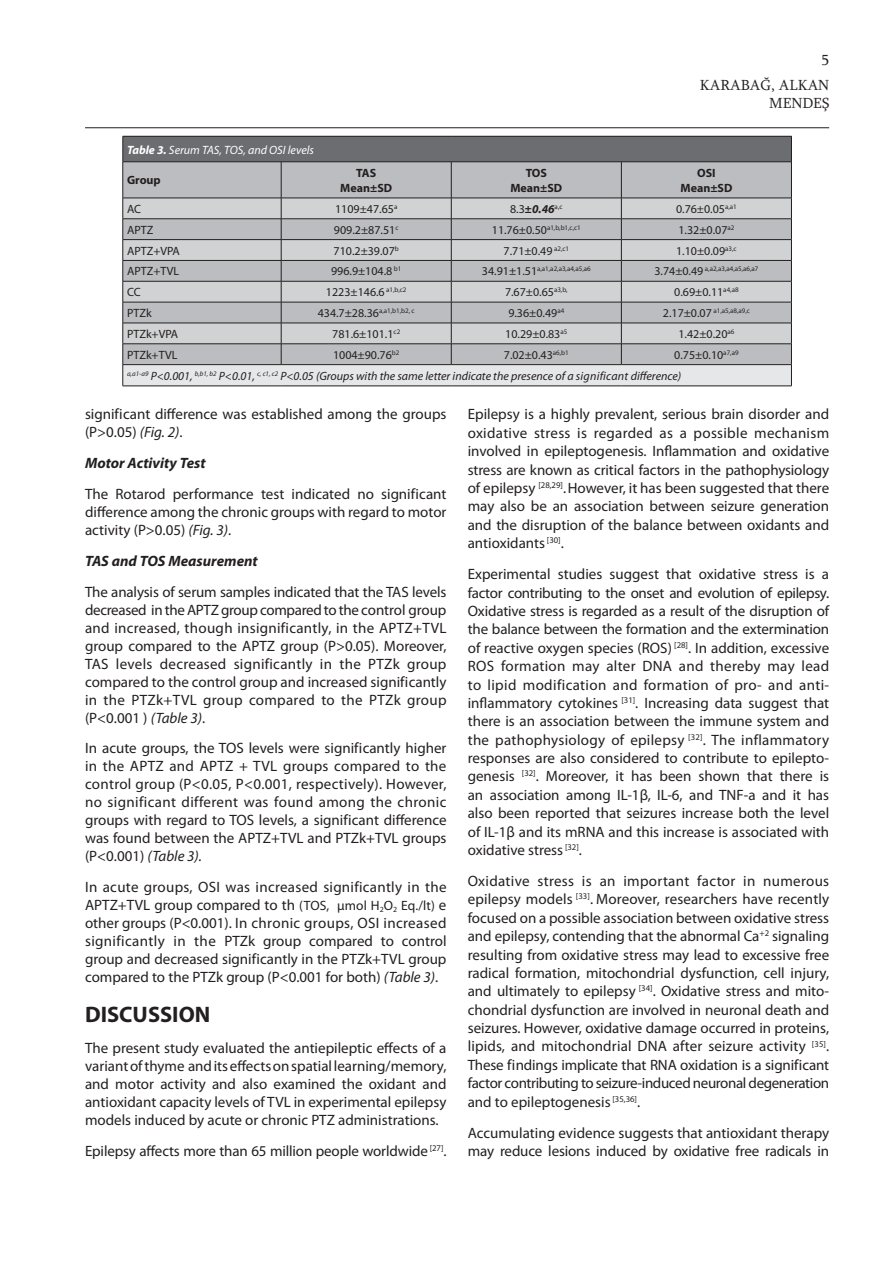
<style>
.page{position:relative;width:893px;height:1263px;background:#fff}
.page>*{position:absolute;margin:0;border:0;box-sizing:border-box;transform-origin:0 0}
.t1{font:700 22.5px "Myriad Pro";color:#231f20}
.t2{font:15px/18.5px "Myriad Pro";color:#231f20;text-align:justify}
.t3{font:italic 700 15px "Myriad Pro";color:#231f20}
.t4{font:15px/18px "Sylfaen";color:#231f20;text-align:right}
.t5{font:12px "Myriad Pro";color:#231f20}
.t6{font:italic 12px/21px "Myriad Pro";color:#231f20}
.t7{font:700 12px/14.4px "Myriad Pro";color:#231f20;text-align:center}
.t8{font:italic 12px "Myriad Pro";color:#fff}
.t9{font:italic 700 12px "Myriad Pro";color:#231f20}
.t10{font:6.9px "Myriad Pro";color:#231f20}
.s1{font-weight:700}
.s2{font-weight:400;font-style:normal}
.s3{font-size:12px}
.s4{font-style:normal}
.s5{font-style:italic}
.s6{font-size:13.5px}
</style>
<div class="page">
<hr style="left:85px;top:127px;width:744px;height:1px;background:#231f20">
<div style="left:123px;top:136px;width:668px;height:26px;background:#6c6d70"></div>
<div style="left:124px;top:163px;width:667px;height:35px;background:#bcbdc0"></div>
<hr style="left:123px;top:136px;width:158px;height:1px;background:#231f20">
<svg style="left:123px;top:136px;width:1px;height:26px"></svg>
<hr style="left:281px;top:136px;width:170px;height:1px;background:#231f20">
<hr style="left:451px;top:136px;width:170px;height:1px;background:#231f20">
<hr style="left:621px;top:136px;width:171px;height:1px;background:#231f20">
<svg style="left:791px;top:136px;width:1px;height:26px"></svg>
<hr style="left:123px;top:162px;width:158px;height:1px;background:#231f20">
<hr style="left:123px;top:162px;width:1px;height:36px;background:#231f20">
<hr style="left:281px;top:162px;width:170px;height:1px;background:#231f20">
<hr style="left:281px;top:162px;width:1px;height:36px;background:#231f20">
<hr style="left:451px;top:162px;width:170px;height:1px;background:#231f20">
<hr style="left:451px;top:162px;width:1px;height:36px;background:#231f20">
<hr style="left:621px;top:162px;width:171px;height:1px;background:#231f20">
<hr style="left:621px;top:162px;width:1px;height:36px;background:#231f20">
<hr style="left:791px;top:162px;width:1px;height:36px;background:#231f20">
<svg style="left:123px;top:198px;width:669px;height:188px;background:#c1c1c4"></svg>
<hr style="left:123px;top:386px;width:158px;height:1px;background:#231f20">
<hr style="left:281px;top:386px;width:170px;height:1px;background:#231f20">
<hr style="left:451px;top:386px;width:170px;height:1px;background:#231f20">
<hr style="left:621px;top:386px;width:171px;height:1px;background:#231f20">
<p class="t4" style="left:822px;top:51px;width:9px">5</p>
<p class="t4" style="left:700px;top:76px;width:131px">KARABAĞ, ALKAN<br>MENDEŞ</p>
<p class="t8" style="left:127px;top:142px;width:188px"><span class="s1">Table 3.</span> Serum TAS, TOS, and OSI levels</p>
<p class="t7" style="left:127px;top:173px;width:35px">Group</p>
<p class="t7" style="left:340px;top:166px;width:53px">TAS<br>Mean±SD</p>
<p class="t7" style="left:510px;top:166px;width:53px">TOS<br>Mean±SD</p>
<p class="t7" style="left:680px;top:166px;width:53px">OSI<br>Mean±SD</p>
<p class="t5" style="left:127px;top:201px;width:16px">AC</p>
<p class="t5" style="left:335px;top:201px;width:64px">1109±47.65<sup>a</sup></p>
<p class="t9" style="left:510px;top:201px;width:54px"><span class="s2">8.3</span>±0.46<sup>a,c</sup></p>
<p class="t5" style="left:676px;top:201px;width:62px">0.76±0.05<sup>a,a1</sup></p>
<p class="t5" style="left:127px;top:222px;width:28px">APTZ</p>
<p class="t5" style="left:334px;top:222px;width:66px">909.2±87.51<sup>c</sup></p>
<p class="t10" style="left:492px;top:223px;width:90px"><span class="s3">11.76±0.50</span>a1,b,b1,c,c1</p>
<p class="t5" style="left:678px;top:222px;width:57px">1.32±0.07<sup>a2</sup></p>
<p class="t5" style="left:127px;top:243px;width:54px">APTZ+VPA</p>
<p class="t5" style="left:334px;top:243px;width:67px">710.2±39.07<sup>b</sup></p>
<p class="t5" style="left:503px;top:243px;width:67px">7.71±0.49 <sup>a2,c1</sup></p>
<p class="t5" style="left:676px;top:243px;width:62px">1.10±0.09<sup>a3,c</sup></p>
<p class="t5" style="left:127px;top:264px;width:54px">APTZ+TVL</p>
<p class="t5" style="left:331px;top:264px;width:72px">996.9±104.8 <sup>b1</sup></p>
<p class="t10" style="left:482px;top:265px;width:110px"><span class="s3">34.91±1.51</span>a,a1,a2,a3,a4,a5,a6</p>
<p class="t10" style="left:654px;top:265px;width:106px"><span class="s3">3.74±0.49</span> a,a2,a3,a4,a5,a6,a7</p>
<p class="t5" style="left:127px;top:285px;width:15px">CC</p>
<p class="t5" style="left:326px;top:285px;width:82px">1223±146.6 <sup>a1,b,c2</sup></p>
<p class="t5" style="left:505px;top:285px;width:64px">7.67±0.65<sup>a3,b,</sup></p>
<p class="t5" style="left:674px;top:285px;width:66px">0.69±0.11<sup>a4,a8</sup></p>
<p class="t5" style="left:127px;top:306px;width:26px">PTZk</p>
<p class="t10" style="left:318px;top:306px;width:99px"><span class="s3">434.7±28.36</span>a,a1,b1,b2, c</p>
<p class="t5" style="left:508px;top:306px;width:57px">9.36±0.49<sup>a4</sup></p>
<p class="t10" style="left:663px;top:306px;width:89px"><span class="s3">2.17±0.07</span> a1,a5,a8,a9,c</p>
<p class="t5" style="left:127px;top:326px;width:53px">PTZk+VPA</p>
<p class="t5" style="left:332px;top:326px;width:70px">781.6±101.1<sup>c2</sup></p>
<p class="t5" style="left:505px;top:326px;width:64px">10.29±0.83<sup>a5</sup></p>
<p class="t5" style="left:678px;top:326px;width:57px">1.42±0.20<sup>a6</sup></p>
<p class="t5" style="left:127px;top:347px;width:52px">PTZk+TVL</p>
<p class="t5" style="left:333px;top:347px;width:68px">1004±90.76<sup>b2</sup></p>
<p class="t5" style="left:504px;top:347px;width:66px">7.02±0.43<sup>a6,b1</sup></p>
<p class="t6" style="left:127px;top:344px;width:613px;text-indent:547px"><span class="s4">0.75±0.10</span><sup>a7,a9 </sup><sup>a,a1-a9</sup> P&lt;0.001, <sup>b,b1,</sup> <sup>b2</sup> P&lt;0.01, <sup>c,</sup> <sup>c1,</sup> <sup>c2</sup> P&lt;0.05 (Groups with the same letter indicate the presence of a significant difference)</p>
<p class="t2" style="left:85px;top:405px;width:363px;line-height:18px">significant difference was established among the groups (P&gt;0.05) <span class="s5">(Fig. 2)</span>.</p>
<p class="t3" style="left:85px;top:453px;width:122px">Motor Activity Test</p>
<p class="t2" style="left:85px;top:485px;width:363px;line-height:18px">The Rotarod performance test indicated no significant difference among the chronic groups with regard to motor activity (P&gt;0.05) <span class="s5">(Fig. 3)</span>.</p>
<p class="t3" style="left:85px;top:551px;width:174px">TAS and TOS Measurement</p>
<p class="t2" style="left:85px;top:582px;width:363px;line-height:18px">The analysis of serum samples indicated that the TAS levels decreased in the APTZ group compared to the control group and increased, though insignificantly, in the APTZ+TVL group compared to the APTZ group (P&gt;0.05). Moreover, TAS levels decreased significantly in the PTZk group compared to the control group and increased significantly in the PTZk+TVL group compared to the PTZk group (P&lt;0.001 ) <span class="s5">(Table 3)</span>.</p>
<p class="t2" style="left:85px;top:739px;width:363px;line-height:18px">In acute groups, the TOS levels were significantly higher in the APTZ and APTZ + TVL groups compared to the control group (P&lt;0.05, P&lt;0.001, respectively). However, no significant different was found among the chronic groups with regard to TOS levels, a significant difference was found between the APTZ+TVL and PTZk+TVL groups (P&lt;0.001) <span class="s5">(Table 3).</span></p>
<p class="t2" style="left:85px;top:878px;width:363px;line-height:18px">In acute groups, OSI was increased significantly in the APTZ+TVL group compared to th <span class="s6">(TOS, µmol H</span><sub>2</sub><span class="s6">O</span><sub>2</sub> <span class="s6">Eq./lt)</span> e other groups (P&lt;0.001). In chronic groups, OSI increased significantly in the PTZk group compared to control group and decreased significantly in the PTZk+TVL group compared to the PTZk group (P&lt;0.001 for both) <span class="s5">(Table 3)</span>.</p>
<h1 class="t1" style="left:85px;top:1000px;width:127px">DISCUSSION</h1>
<p class="t2" style="left:85px;top:1039px;width:363px;line-height:18px">The present study evaluated the antiepileptic effects of a variant of thyme and its effects on spatial learning/memory, and motor activity and also examined the oxidant and antioxidant capacity levels of TVL in experimental epilepsy models induced by acute or chronic PTZ administrations.</p>
<p class="t2" style="left:85px;top:1142px;width:363px">Epilepsy affects more than 65 million people worldwide <sup>[27]</sup>.</p>
<p class="t2" style="left:468px;top:405px;width:363px">Epilepsy is a highly prevalent, serious brain disorder and oxidative stress is regarded as a possible mechanism involved in epileptogenesis. Inflammation and oxidative stress are known as critical factors in the pathophysiology of epilepsy <sup>[28,29]</sup>.However, it has been suggested that there may also be an association between seizure generation and the disruption of the balance between oxidants and antioxidants <sup>[30]</sup>.</p>
<p class="t2" style="left:468px;top:565px;width:363px">Experimental studies suggest that oxidative stress is a factor contributing to the onset and evolution of epilepsy.<br>Oxidative stress is regarded as a result of the disruption of the balance between the formation and the extermination of reactive oxygen species (ROS) <sup>[28]</sup>. In addition, excessive ROS formation may alter DNA and thereby may lead to lipid modification and formation of pro- and anti&shy;inflammatory cytokines <sup>[31]</sup>. Increasing data suggest that there is an association between the immune system and the pathophysiology of epilepsy <sup>[32]</sup>. The inflammatory responses are also considered to contribute to epilepto&shy;genesis <sup>[32]</sup>. Moreover, it has been shown that there is an association among IL-1β, IL-6, and TNF-a and it has also been reported that seizures increase both the level of IL-1β and its mRNA and this increase is associated with oxidative stress <sup>[32]</sup>.</p>
<p class="t2" style="left:468px;top:871px;width:363px">Oxidative stress is an important factor in numerous epilepsy models <sup>[33]</sup>. Moreover, researchers have recently focused on a possible association between oxidative stress and epilepsy, contending that the abnormal Ca<sup>+2</sup> signaling resulting from oxidative stress may lead to excessive free radical formation, mitochondrial dysfunction, cell injury, and ultimately to epilepsy <sup>[34]</sup>. Oxidative stress and mito&shy;chondrial dysfunction are involved in neuronal death and seizures. However, oxidative damage occurred in proteins, lipids, and mitochondrial DNA after seizure activity <sup>[35]</sup>.<br>These findings implicate that RNA oxidation is a significant factor contributing to seizure-induced neuronal degeneration and to epileptogenesis <sup>[35,36]</sup>.</p>
<p class="t2" style="left:468px;top:1123px;width:363px">Accumulating evidence suggests that antioxidant therapy may reduce lesions induced by oxidative free radicals in</p>
</div>
